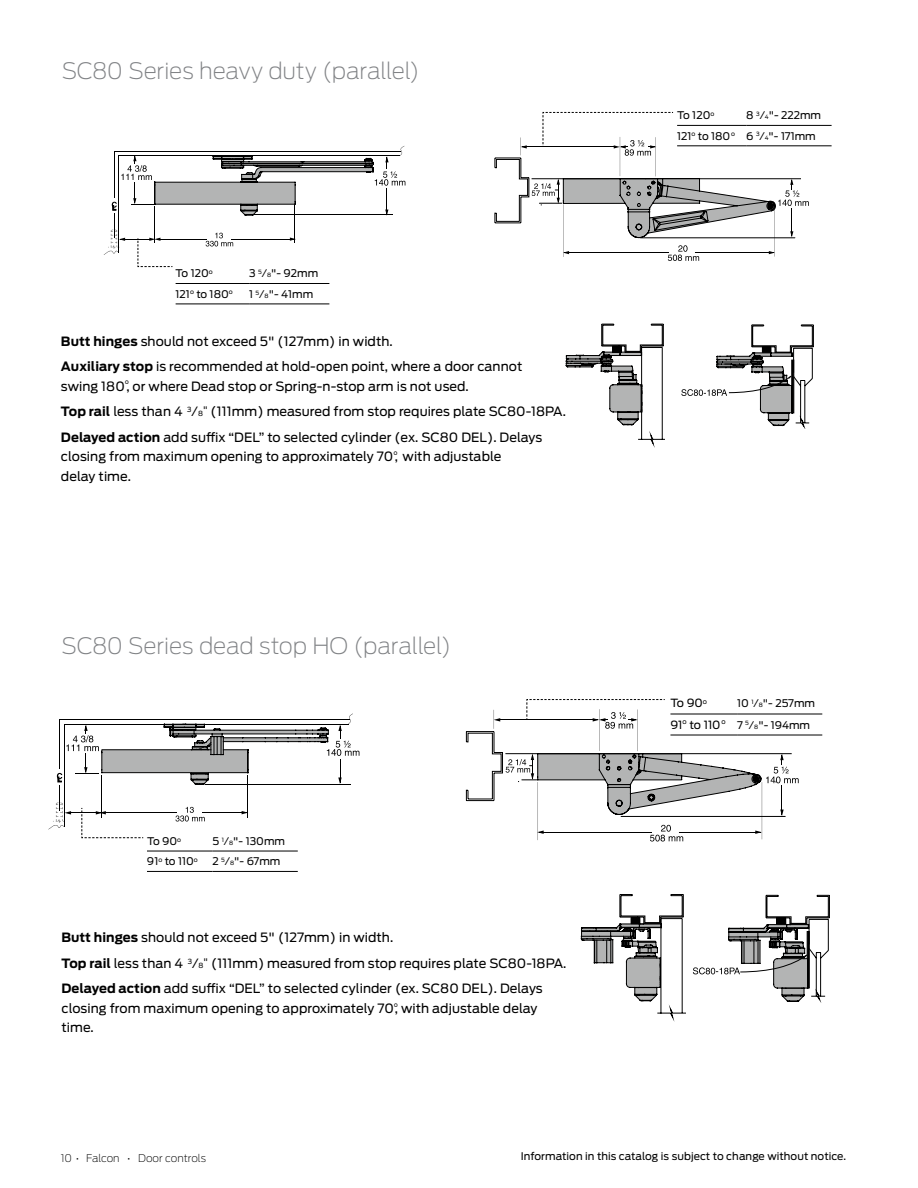
<style>
.page{position:relative;width:918px;height:1188px;background:#fff}
.page>*{position:absolute;margin:0;border:0;box-sizing:border-box;transform-origin:0 0}
.t1{font:200 22.5px "Antenna";letter-spacing:-.01em;color:#808285}
.t2{font:12.75px/25.5px "Antenna";letter-spacing:.005em;color:#000}
.t3{font:11.25px "Antenna";color:#000}
.t4{font:10.5px/20.4px "Antenna";color:#000}
.t5{font:200 10.5px "Antenna";color:#000}
.t6{font:6.6px "Antenna";color:#000}
.s1{font-size:5.7px}
.s2{font-weight:700}
.s3{font-size:7.05px}
</style>
<div class="page">
<svg style="left:581px;top:894px;width:249px;height:125px"></svg>
<svg style="left:466px;top:699px;width:333px;height:143px"></svg>
<svg style="left:48px;top:714px;width:311px;height:124px"></svg>
<hr style="left:670px;top:714px;width:67px;height:1px;background:#000">
<hr style="left:737px;top:714px;width:85px;height:1px;background:#000">
<hr style="left:670px;top:735px;width:67px;height:1px;background:#000">
<hr style="left:737px;top:735px;width:85px;height:1px;background:#000">
<hr style="left:147px;top:851px;width:65px;height:1px;background:#000">
<hr style="left:212px;top:851px;width:86px;height:1px;background:#000">
<hr style="left:147px;top:871px;width:65px;height:1px;background:#000">
<hr style="left:212px;top:871px;width:86px;height:1px;background:#000">
<svg style="left:566px;top:324px;width:98px;height:121px"></svg>
<svg style="left:681px;top:324px;width:133px;height:105px"></svg>
<svg style="left:495px;top:112px;width:314px;height:149px"></svg>
<svg style="left:104px;top:146px;width:301px;height:121px"></svg>
<hr style="left:677px;top:125px;width:69px;height:1px;background:#000">
<hr style="left:746px;top:125px;width:86px;height:1px;background:#000">
<hr style="left:677px;top:146px;width:69px;height:1px;background:#000">
<hr style="left:746px;top:146px;width:86px;height:1px;background:#000">
<hr style="left:176px;top:304px;width:73px;height:1px;background:#000">
<hr style="left:249px;top:304px;width:80px;height:1px;background:#000">
<hr style="left:176px;top:283px;width:73px;height:1px;background:#000">
<hr style="left:249px;top:283px;width:80px;height:1px;background:#000">
<h1 class="t1" style="left:62px;top:58px;width:360px">SC80 Series heavy duty (parallel)</h1>
<p class="t4" style="left:176px;top:263px;width:39px">To 120<sup>o</sup></p>
<p class="t4" style="left:249px;top:263px;width:71px">3 <sup>5</sup>⁄<span class="s1">8</span>"- 92mm</p>
<p class="t4" style="left:176px;top:284px;width:59px">121<sup>o</sup> to 180<sup>o</sup></p>
<p class="t4" style="left:249px;top:284px;width:66px">1 <sup>5</sup>⁄<span class="s1">8</span>"- 41mm</p>
<p class="t2" style="left:61px;top:328px;width:463px"><span class="s2">Butt hinges</span> should not exceed 5" (127mm) in width.<br><span class="s2">Auxiliary stop</span> is recommended at hold-open point, where a door cannot</p>
<p class="t2" style="left:61px;top:373px;width:507px">swing 180<sup>°</sup>, or where Dead stop or Spring-n-stop arm is not used.<br><span class="s2">Top rail</span> less than 4 <sup>3</sup>⁄<span class="s3">8</span><sup>"</sup> (111mm) measured from stop requires plate SC80-18PA.<br><span class="s2">Delayed action</span> add suffix “DEL” to selected cylinder (ex. SC80 DEL). Delays</p>
<p class="t2" style="left:61px;top:447px;width:442px;line-height:19.5px">closing from maximum opening to approximately 70<sup>°</sup>, with adjustable delay time.</p>
<h1 class="t1" style="left:62px;top:633px;width:391px">SC80 Series dead stop HO (parallel)</h1>
<p class="t4" style="left:147px;top:831px;width:36px">To 90<sup>o</sup></p>
<p class="t4" style="left:212px;top:831px;width:74px">5 <sup>1</sup>⁄<span class="s1">8</span>"- 130mm</p>
<p class="t4" style="left:147px;top:851px;width:52px">91<sup>o</sup> to 110<sup>o</sup></p>
<p class="t4" style="left:212px;top:851px;width:69px">2 <sup>5</sup>⁄<span class="s1">8</span>"- 67mm</p>
<p class="t2" style="left:61px;top:925px;width:507px"><span class="s2">Butt hinges</span> should not exceed 5" (127mm) in width.<br><span class="s2">Top rail</span> less than 4 <sup>3</sup>⁄<span class="s3">8</span><sup>"</sup> (111mm) measured from stop requires plate SC80-18PA.<br><span class="s2">Delayed action</span> add suffix “DEL” to selected cylinder (ex. SC80 DEL). Delays</p>
<p class="t2" style="left:61px;top:998px;width:478px;line-height:19.5px">closing from maximum opening to approximately 70<sup>°</sup>, with adjustable delay time.</p>
<p class="t4" style="left:677px;top:105px;width:39px">To 120<sup>o</sup></p>
<p class="t4" style="left:677px;top:105px;width:146px;text-indent:69px">8 <sup>3</sup>⁄<span class="s1">4</span>"- 222mm<br>121<sup>o</sup> to 180<sup>o</sup> 6 <sup>3</sup>⁄<span class="s1">4</span>"- 171mm</p>
<p class="t3" style="left:670px;top:697px;width:38px">To 90<sup>o</sup></p>
<p class="t4" style="left:737px;top:693px;width:79px">10 <sup>1</sup>⁄<span class="s1">8</span>"- 257mm</p>
<p class="t3" style="left:670px;top:718px;width:14px">91</p>
<p class="t6" style="left:683px;top:718px;width:6px">o</p>
<p class="t3" style="left:689px;top:718px;width:33px">to 110</p>
<p class="t6" style="left:721px;top:718px;width:6px">o</p>
<p class="t4" style="left:737px;top:715px;width:75px">7 <sup>5</sup>⁄<span class="s1">8</span>"- 194mm</p>
<p class="t5" style="left:61px;top:1152px;width:147px">10 • Falcon • Door controls</p>
<p class="t4" style="left:521px;top:1146px;width:327px">Information in this catalog is subject to change without notice.</p>
</div>
